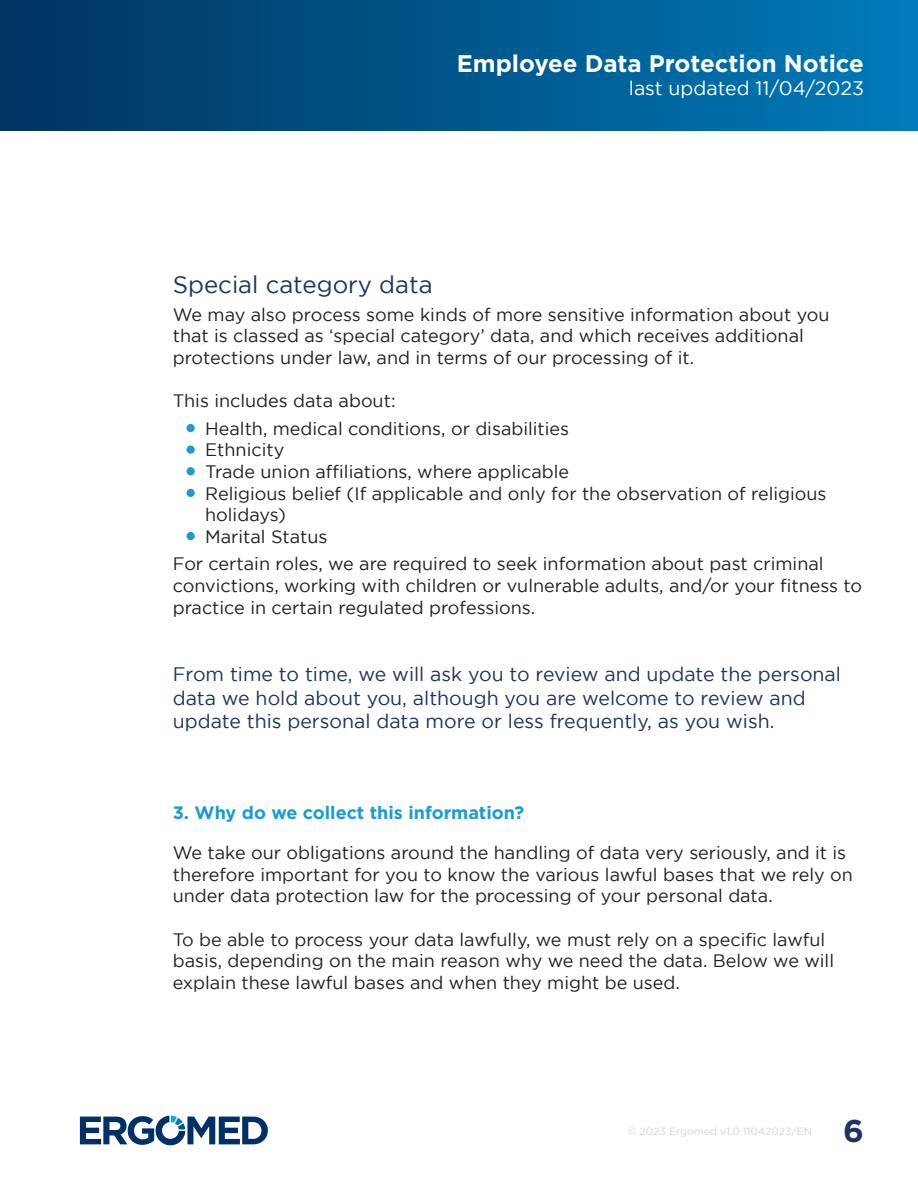
<style>
.page{position:relative;width:918px;height:1188px;background:#fff}
.page>*{position:absolute;margin:0;border:0;box-sizing:border-box;transform-origin:0 0}
.t1{font:700 31.5px "Gotham";color:#1b3463}
.t2{font:700 24px "Gotham";color:#fff}
.t3{font:24px "Gotham";color:#1b3463}
.t4{font:19.5px/23.4px "Gotham";color:#1b3463}
.t5{font:19.5px "Gotham";color:#fff}
.t6{font:18px/21.6px "Gotham";color:#231f20}
.t7{font:700 18px "Gotham";color:#199bd8}
.t8{font:10.5px "Gotham";color:#d4d3d2}
</style>
<div class="page">
<div style="left:0;top:0;width:918px;height:130px;background:linear-gradient(to right,#003360,#007ab9)"></div>
<svg style="left:80px;top:1116px;width:188px;height:29px"></svg>
<div style="left:187px;top:424px;width:8px;height:8px;background:#1b9ad7;border-radius:50%"></div>
<div style="left:187px;top:467px;width:8px;height:8px;background:#1b9ad7;border-radius:50%"></div>
<div style="left:187px;top:489px;width:8px;height:8px;background:#1b9ad7;border-radius:50%"></div>
<div style="left:187px;top:532px;width:8px;height:8px;background:#1b9ad7;border-radius:50%"></div>
<div style="left:187px;top:446px;width:8px;height:8px;background:#1b9ad7;border-radius:50%"></div>
<p class="t2" style="left:457px;top:49px;width:409px">Employee Data Protection Notice</p>
<p class="t5" style="left:629px;top:77px;width:237px">last updated 11/04/2023</p>
<p class="t3" style="left:173px;top:271px;width:261px">Special category data</p>
<p class="t6" style="left:173px;top:303px;width:658px">We may also process some kinds of more sensitive information about you that is classed as ‘special category’ data, and which receives additional</p>
<p class="t6" style="left:173px;top:347px;width:523px">protections under law, and in terms of our processing of it.</p>
<p class="t6" style="left:173px;top:390px;width:224px">This includes data about:</p>
<p class="t6" style="left:205px;top:417px;width:366px">Health, medical conditions, or disabilities</p>
<p class="t6" style="left:205px;top:439px;width:81px">Ethnicity</p>
<p class="t6" style="left:205px;top:461px;width:366px">Trade union affiliations, where applicable</p>
<p class="t6" style="left:205px;top:482px;width:623px">Religious belief (If applicable and only for the observation of religious holidays)</p>
<p class="t6" style="left:205px;top:525px;width:124px">Marital Status</p>
<p class="t6" style="left:173px;top:553px;width:691px">For certain roles, we are required to seek information about past criminal convictions, working with children or vulnerable adults, and/or your fitness to practice in certain regulated professions.</p>
<p class="t4" style="left:173px;top:662px;width:670px">From time to time, we will ask you to review and update the personal data we hold about you, although you are welcome to review and</p>
<p class="t4" style="left:173px;top:709px;width:603px">update this personal data more or less frequently, as you wish.</p>
<p class="t7" style="left:173px;top:802px;width:353px">3. Why do we collect this information?</p>
<p class="t6" style="left:173px;top:842px;width:682px">We take our obligations around the handling of data very seriously, and it is therefore important for you to know the various lawful bases that we rely on under data protection law for the processing of your personal data.</p>
<p class="t6" style="left:173px;top:928px;width:663px">To be able to process your data lawfully, we must rely on a specific lawful basis, depending on the main reason why we need the data. Below we will explain these lawful bases and when they might be used.</p>
<p class="t8" style="left:628px;top:1126px;width:186px">© 2023 Ergomed v1.0 11042023/EN</p>
<p class="t1" style="left:843px;top:1113px;width:22px">6</p>
</div>
